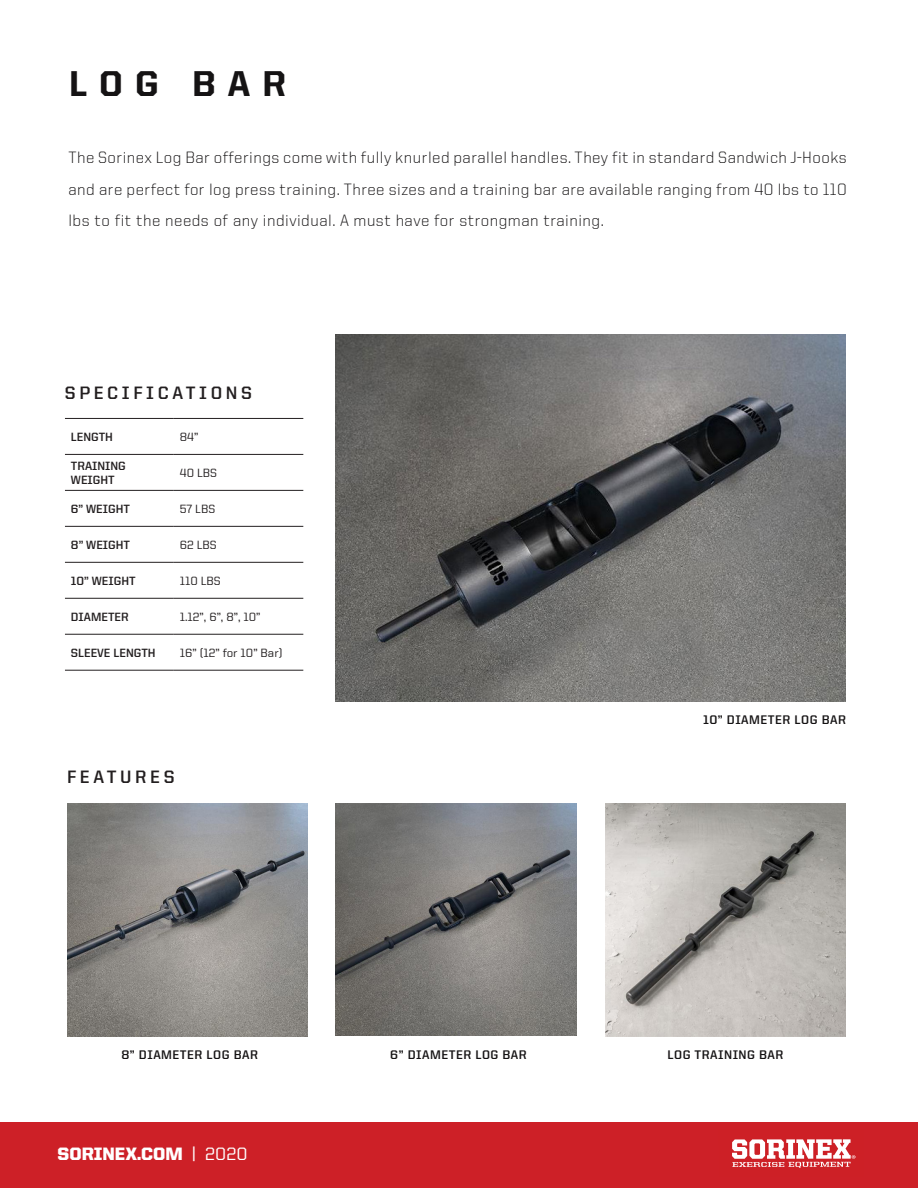
<style>
.page{position:relative;width:918px;height:1188px;background:#fff}
.page>*{position:absolute;margin:0;border:0;box-sizing:border-box;transform-origin:0 0}
.Story_Title{font:800 36px "United Sans Reg";letter-spacing:.335em;color:#151314}
.t1{font:700 18px "United Sans Reg";letter-spacing:.2em;color:#231f20}
.t2{font:900 18px "United Sans Reg";color:#fff}
.Standard_Paragraph{font:300 16.5px "United Sans Reg";letter-spacing:.03em;color:#151314}
.Story_Title-2{font:700 12.45px "United Sans Reg";letter-spacing:.04em;color:#151314}
.t3{font:700 12px/14.4px "United Sans Reg";color:#231f20}
.t4{font:500 12px "United Sans Reg";color:#231f20}
.s1{font-weight:500}
</style>
<div class="page">
<div style="left:0;top:1122px;width:918px;height:66px;background:#cd2027"></div>
<svg style="left:732px;top:1139px;width:123px;height:29px"></svg>
<img style="left:336px;top:804px;width:241px;height:232px">
<img style="left:67px;top:804px;width:241px;height:233px">
<img style="left:605px;top:804px;width:241px;height:232px">
<hr style="left:65px;top:418px;width:109px;height:1px;background:#231f20">
<hr style="left:174px;top:418px;width:129px;height:1px;background:#231f20">
<hr style="left:65px;top:454px;width:109px;height:1px;background:#231f20">
<hr style="left:174px;top:454px;width:129px;height:1px;background:#231f20">
<hr style="left:65px;top:490px;width:109px;height:1px;background:#231f20">
<hr style="left:174px;top:490px;width:129px;height:1px;background:#231f20">
<hr style="left:65px;top:526px;width:109px;height:1px;background:#231f20">
<hr style="left:174px;top:526px;width:129px;height:1px;background:#231f20">
<hr style="left:65px;top:562px;width:109px;height:1px;background:#231f20">
<hr style="left:174px;top:562px;width:129px;height:1px;background:#231f20">
<hr style="left:65px;top:598px;width:109px;height:1px;background:#231f20">
<hr style="left:174px;top:598px;width:129px;height:1px;background:#231f20">
<hr style="left:65px;top:634px;width:109px;height:1px;background:#231f20">
<hr style="left:174px;top:634px;width:129px;height:1px;background:#231f20">
<hr style="left:65px;top:670px;width:109px;height:1px;background:#231f20">
<hr style="left:174px;top:670px;width:129px;height:1px;background:#231f20">
<img style="left:336px;top:335px;width:510px;height:367px">
<p class="Story_Title" style="left:69px;top:64px;width:219px">LOG BAR</p>
<p class="Standard_Paragraph" style="left:68px;top:149px;width:780px">The Sorinex Log Bar offerings come with fully knurled parallel handles. They fit in standard Sandwich J-Hooks</p>
<p class="Standard_Paragraph" style="left:68px;top:180px;width:780px">and are perfect for log press training. Three sizes and a training bar are available ranging from 40 lbs to 110</p>
<p class="Standard_Paragraph" style="left:68px;top:212px;width:537px">lbs to fit the needs of any individual. A must have for strongman training.</p>
<p class="t1" style="left:65px;top:383px;width:189px">SPECIFICATIONS</p>
<p class="t3" style="left:71px;top:429px;width:44px">LENGTH</p>
<p class="t4" style="left:180px;top:430px;width:20px">84”</p>
<p class="t3" style="left:71px;top:458px;width:56px">TRAINING<br>WEIGHT</p>
<p class="t4" style="left:180px;top:466px;width:39px">40 LBS</p>
<p class="t3" style="left:71px;top:501px;width:61px">6” WEIGHT</p>
<p class="t4" style="left:180px;top:502px;width:37px">57 LBS</p>
<p class="t3" style="left:71px;top:537px;width:61px">8” WEIGHT</p>
<p class="t4" style="left:180px;top:538px;width:38px">62 LBS</p>
<p class="t3" style="left:71px;top:573px;width:66px">10” WEIGHT</p>
<p class="t4" style="left:180px;top:574px;width:42px">110 LBS</p>
<p class="t3" style="left:71px;top:609px;width:59px">DIAMETER</p>
<p class="t4" style="left:180px;top:610px;width:82px">1.12”, 6”, 8”, 10”</p>
<p class="t3" style="left:71px;top:645px;width:86px">SLEEVE LENGTH</p>
<p class="t4" style="left:180px;top:646px;width:104px">16” (12” for 10” Bar)</p>
<p class="t1" style="left:67px;top:767px;width:109px">FEATURES</p>
<p class="Story_Title-2" style="left:703px;top:713px;width:144px">10” DIAMETER LOG BAR</p>
<p class="Story_Title-2" style="left:121px;top:1048px;width:138px">8” DIAMETER LOG BAR</p>
<p class="Story_Title-2" style="left:390px;top:1048px;width:138px">6” DIAMETER LOG BAR</p>
<p class="Story_Title-2" style="left:668px;top:1048px;width:117px">LOG TRAINING BAR</p>
<p class="t2" style="left:58px;top:1144px;width:192px">SORINEX.COM <span class="s1">| 2020</span></p>
</div>
